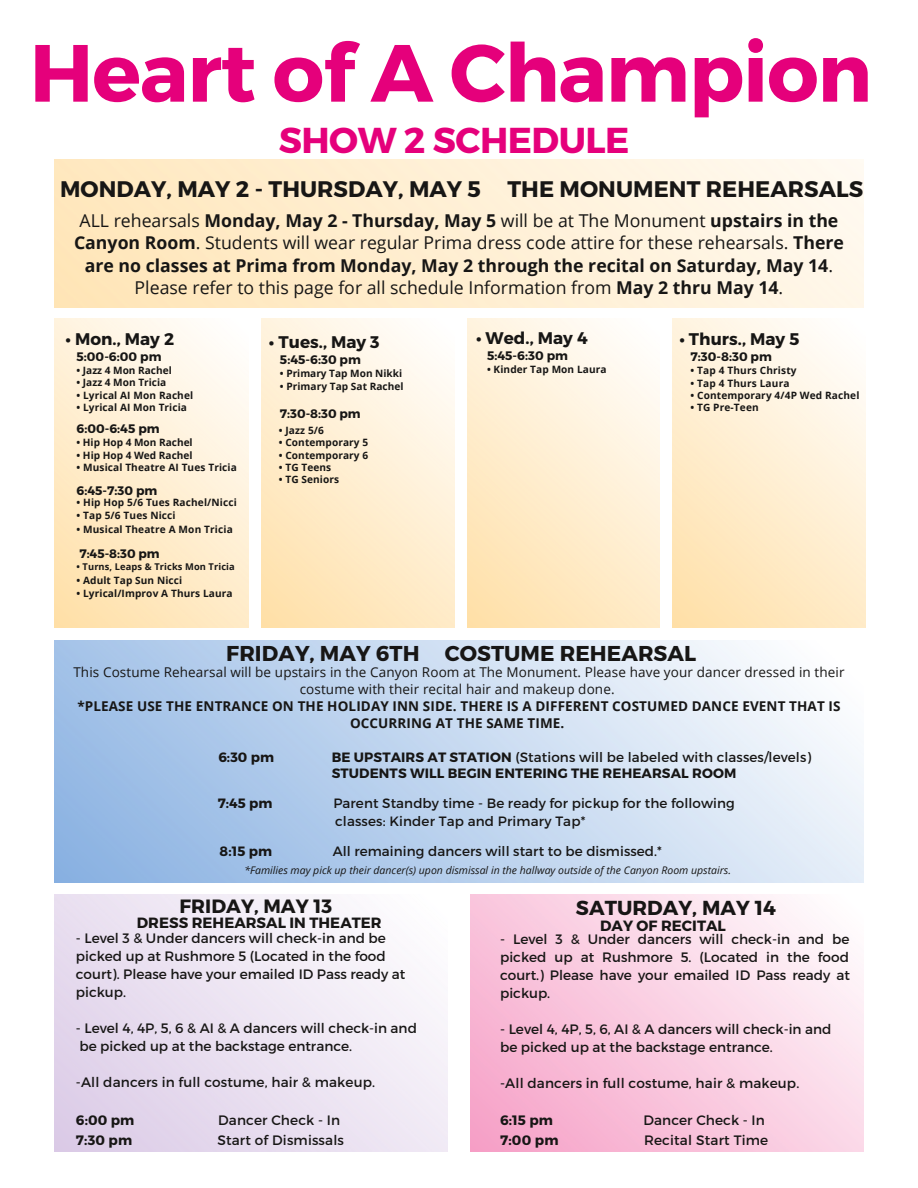
<style>
.page{position:relative;width:918px;height:1188px;background:#fff}
.page>*{position:absolute;margin:0;border:0;box-sizing:border-box;transform-origin:0 0}
.t1{font:700 81px "Montserrat";letter-spacing:-.015em;color:#e5007b}
.t2{font:700 36px "Montserrat";letter-spacing:-.015em;color:#e5007b}
.t3{font:700 22.5px "Montserrat";letter-spacing:.005em;color:#171615}
.t4{font:700 21.45px "Montserrat";letter-spacing:.005em;color:#171615}
.t5{font:700 20.25px "Montserrat";letter-spacing:.005em;color:#171615}
.t6{font:700 19.2px "Montserrat";letter-spacing:.005em;color:#171615}
.t7{font:17.7px/22.5px "Open Sans";color:#171615;text-align:center}
.t8{font:700 16.8px "Montserrat";letter-spacing:.005em;color:#171615}
.t9{font:700 14.85px "Montserrat";color:#171615}
.t10{font:13.65px/18px "Montserrat";color:#171615}
.t11{font:700 13.65px "Montserrat";letter-spacing:.01em;color:#171615}
.t12{font:13.5px "Montserrat";letter-spacing:.005em;color:#171615}
.t13{font:13.5px/16.8px "Open Sans";letter-spacing:.01em;color:#171615;text-align:center}
.t14{font:700 13.5px/16.8px "Open Sans";letter-spacing:.01em;color:#171615;text-align:center}
.t15{font:700 13.5px "Montserrat";letter-spacing:.01em;color:#171615}
.t16{font:700 12.3px "Montserrat";letter-spacing:.005em;color:#171615}
.t17{font:italic 10.5px "Open Sans";color:#171615}
.t18{font:700 10.05px "Open Sans";letter-spacing:.01em;color:#171615}
.t19{font:700 9.3px "Open Sans";letter-spacing:.01em;color:#171615}
.s1{font-weight:700}
</style>
<div class="page">
<p class="t1" style="left:30px;top:20px;width:844px">Heart of A Champion</p>
<p class="t2" style="left:279px;top:117px;width:352px">SHOW 2 SCHEDULE</p>
<p class="t3" style="left:60px;top:174px;width:805px">MONDAY, MAY 2 - THURSDAY, MAY 5 THE MONUMENT REHEARSALS</p>
<p class="t7" style="left:74px;top:208px;width:771px">ALL rehearsals <span class="s1">Monday, May 2 - Thursday, May 5</span> will be at The Monument <span class="s1">upstairs in the Canyon Room</span>. Students will wear regular Prima dress code attire for these rehearsals. <span class="s1">There are no classes at Prima from Monday, May 2 through the recital on Saturday, May 14</span>.<br>Please refer to this page for all schedule Information from <span class="s1">May 2 thru May 14</span>.</p>
<p class="t8" style="left:66px;top:328px;width:110px">• Mon., May 2</p>
<p class="t8" style="left:269px;top:331px;width:112px">• Tues., May 3</p>
<p class="t8" style="left:476px;top:327px;width:113px">• Wed., May 4</p>
<p class="t8" style="left:679px;top:328px;width:121px">• Thurs., May 5</p>
<p class="t16" style="left:77px;top:348px;width:86px">5:00-6:00 pm</p>
<p class="t16" style="left:280px;top:352px;width:82px">5:45-6:30 pm</p>
<p class="t16" style="left:487px;top:348px;width:82px">5:45-6:30 pm</p>
<p class="t16" style="left:690px;top:349px;width:83px">7:30-8:30 pm</p>
<p class="t18" style="left:487px;top:362px;width:121px">• Kinder Tap Mon Laura</p>
<p class="t18" style="left:690px;top:364px;width:108px">• Tap 4 Thurs Christy</p>
<p class="t18" style="left:690px;top:376px;width:101px">• Tap 4 Thurs Laura</p>
<p class="t18" style="left:690px;top:388px;width:171px">• Contemporary 4/4P Wed Rachel</p>
<p class="t18" style="left:690px;top:401px;width:70px">• TG Pre-Teen</p>
<p class="t18" style="left:77px;top:363px;width:97px">• Jazz 4 Mon Rachel</p>
<p class="t18" style="left:77px;top:375px;width:91px">• Jazz 4 Mon Tricia</p>
<p class="t18" style="left:77px;top:388px;width:118px">• Lyrical AI Mon Rachel</p>
<p class="t18" style="left:77px;top:400px;width:112px">• Lyrical AI Mon Tricia</p>
<p class="t18" style="left:280px;top:367px;width:124px">• Primary Tap Mon Nikki</p>
<p class="t18" style="left:280px;top:379px;width:125px">• Primary Tap Sat Rachel</p>
<p class="t16" style="left:280px;top:406px;width:82px">7:30-8:30 pm</p>
<p class="t18" style="left:279px;top:423px;width:47px">• Jazz 5/6</p>
<p class="t18" style="left:279px;top:435px;width:91px">• Contemporary 5</p>
<p class="t18" style="left:279px;top:448px;width:91px">• Contemporary 6</p>
<p class="t18" style="left:279px;top:460px;width:54px">• TG Teens</p>
<p class="t18" style="left:279px;top:473px;width:62px">• TG Seniors</p>
<p class="t16" style="left:77px;top:421px;width:85px">6:00-6:45 pm</p>
<p class="t18" style="left:77px;top:435px;width:118px">• Hip Hop 4 Mon Rachel</p>
<p class="t18" style="left:77px;top:448px;width:118px">• Hip Hop 4 Wed Rachel</p>
<p class="t18" style="left:77px;top:460px;width:162px">• Musical Theatre AI Tues Tricia</p>
<p class="t16" style="left:77px;top:483px;width:82px">6:45-7:30 pm</p>
<p class="t18" style="left:77px;top:495px;width:162px">• Hip Hop 5/6 Tues Rachel/Nicci</p>
<p class="t18" style="left:77px;top:509px;width:101px">• Tap 5/6 Tues Nicci</p>
<p class="t18" style="left:77px;top:522px;width:158px">• Musical Theatre A Mon Tricia</p>
<p class="t16" style="left:79px;top:546px;width:82px">7:45-8:30 pm</p>
<p class="t19" style="left:77px;top:560px;width:160px">• Turns, Leaps &amp; Tricks Mon Tricia</p>
<p class="t18" style="left:77px;top:573px;width:107px">• Adult Tap Sun Nicci</p>
<p class="t18" style="left:77px;top:587px;width:158px">• Lyrical/Improv A Thurs Laura</p>
<p class="t4" style="left:226px;top:639px;width:471px">FRIDAY, MAY 6TH COSTUME REHEARSAL</p>
<p class="t13" style="left:73px;top:664px;width:773px">This Costume Rehearsal will be upstairs in the Canyon Room at The Monument. Please have your dancer dressed in their costume with their recital hair and makeup done.</p>
<p class="t14" style="left:77px;top:697px;width:765px">*PLEASE USE THE ENTRANCE ON THE HOLIDAY INN SIDE. THERE IS A DIFFERENT COSTUMED DANCE EVENT THAT IS<br>OCCURRING AT THE SAME TIME.</p>
<p class="t15" style="left:218px;top:748px;width:57px">6:30 pm</p>
<p class="t12" style="left:332px;top:748px;width:481px"><span class="s1">BE UPSTAIRS AT STATION</span> (Stations will be labeled with classes/levels)</p>
<p class="t15" style="left:332px;top:765px;width:406px">STUDENTS WILL BEGIN ENTERING THE REHEARSAL ROOM</p>
<p class="t15" style="left:218px;top:794px;width:56px">7:45 pm</p>
<p class="t12" style="left:333px;top:794px;width:403px">Parent Standby time - Be ready for pickup for the following</p>
<p class="t12" style="left:335px;top:812px;width:252px">classes: Kinder Tap and Primary Tap*</p>
<p class="t15" style="left:220px;top:843px;width:54px">8:15 pm</p>
<p class="t12" style="left:333px;top:843px;width:331px">All remaining dancers will start to be dismissed.*</p>
<p class="t17" style="left:244px;top:863px;width:488px">*Families may pick up their dancer(s) upon dismissal in the hallway outside of the Canyon Room upstairs.</p>
<p class="t6" style="left:180px;top:894px;width:154px">FRIDAY, MAY 13</p>
<p class="t5" style="left:576px;top:895px;width:202px">SATURDAY, MAY 14</p>
<p class="t9" style="left:137px;top:913px;width:246px">DRESS REHEARSAL IN THEATER</p>
<p class="t9" style="left:600px;top:916px;width:127px">DAY OF RECITAL</p>
<p class="t10" style="left:76px;top:928px;width:331px">- Level 3 &amp; Under dancers will check-in and be picked up at Rushmore 5 (Located in the food court). Please have your emailed ID Pass ready at pickup.</p>
<p class="t10" style="left:76px;top:1018px;width:343px">- Level 4, 4P, 5, 6 &amp; AI &amp; A dancers will check-in and be picked up at the backstage entrance.</p>
<p class="t10" style="left:76px;top:1072px;width:301px">-All dancers in full costume, hair &amp; makeup.</p>
<p class="t11" style="left:76px;top:1111px;width:60px">6:00 pm</p>
<p class="t10" style="left:218px;top:1110px;width:123px">Dancer Check - In</p>
<p class="t11" style="left:76px;top:1131px;width:58px">7:30 pm</p>
<p class="t10" style="left:217px;top:1131px;width:128px">Start of Dismissals</p>
<p class="t10" style="left:500px;top:929px;width:351px;text-align:justify">- Level 3 &amp; Under dancers will check-in and be picked up at Rushmore 5. (Located in the food court.) Please have your emailed ID Pass ready at pickup.</p>
<p class="t10" style="left:500px;top:1019px;width:333px">- Level 4, 4P, 5, 6, AI &amp; A dancers will check-in and be picked up at the backstage entrance.</p>
<p class="t10" style="left:500px;top:1073px;width:301px">-All dancers in full costume, hair &amp; makeup.</p>
<p class="t11" style="left:500px;top:1111px;width:54px">6:15 pm</p>
<p class="t10" style="left:643px;top:1110px;width:123px">Dancer Check - In</p>
<p class="t11" style="left:500px;top:1131px;width:60px">7:00 pm</p>
<p class="t10" style="left:644px;top:1131px;width:126px">Recital Start Time</p>
</div>
